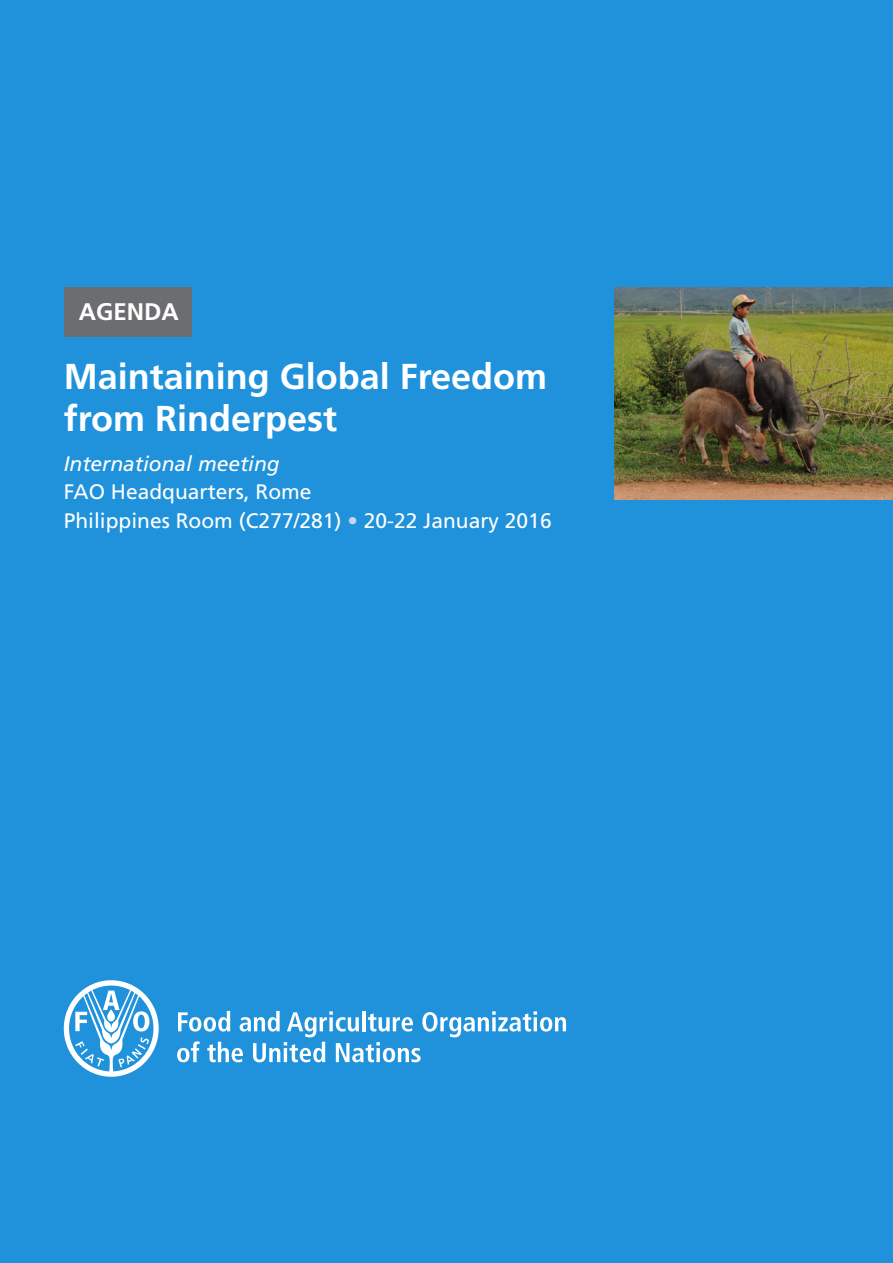
<style>
.page{position:relative;width:893px;height:1263px;background:#2092dc}
.page>*{position:absolute;margin:0;border:0;box-sizing:border-box;transform-origin:0 0}
.t1{font:700 36px/42px "Frutiger LT Std";color:#fff}
.t2{font:700 24px "Frutiger LT Std";color:#fff}
.t3{font:21px/28.5px "Frutiger LT Std";color:#fff}
.s1{font-style:italic}
.s2{color:#c4d6f0}
</style>
<div class="page">
<div style="left:65px;top:288px;width:127px;height:49px;background:#6c6d70"></div>
<img style="left:614px;top:287px;width:279px;height:213px">
<svg style="left:177px;top:1011px;width:389px;height:51px"></svg>
<svg style="left:64px;top:980px;width:95px;height:97px"></svg>
<p class="t2" style="left:79px;top:297px;width:101px">AGENDA</p>
<p class="t1" style="left:64px;top:355px;width:485px">Maintaining Global Freedom from Rinderpest</p>
<p class="t3" style="left:64px;top:449px;width:489px"><span class="s1">International meeting<br></span>FAO Headquarters, Rome<br>Philippines Room (C277/281) <span class="s2">•</span> 20-22 January 2016</p>
</div>
